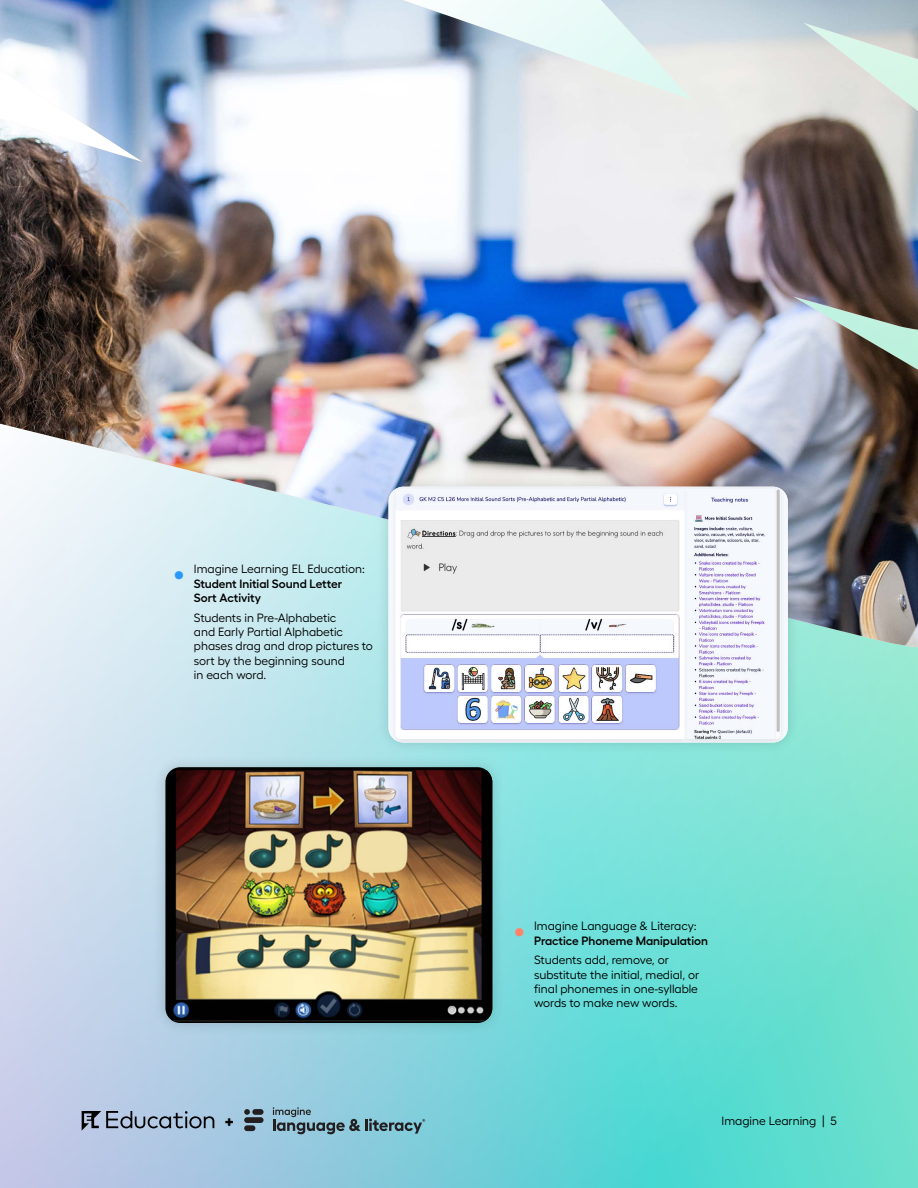
<style>
.page{position:relative;width:918px;height:1188px;background:#fff}
.page>*{position:absolute;margin:0;border:0;box-sizing:border-box;transform-origin:0 0}
.t1{font:800 15px "Hellix";color:#000}
.t2{font:12px/14.4px "Hellix";color:#000}
.t3{font:600 12px/14.4px "Hellix";color:#000}
.s1{font-weight:400;font-size:36px;color:#2a99ff}
.s2{font-weight:400}
.s3{font-weight:400;font-size:36px;color:#ff8366}
</style>
<div class="page">
<svg style="left:0;top:660px;width:918px;height:528px;background:#8fdbdd"></svg>
<img style="left:0;top:0;width:918px;height:647px">
<div style="left:375px;top:473px;width:426px;height:283px;background:#000;opacity:.15"></div>
<img style="left:389px;top:487px;width:399px;height:255px">
<div style="left:152px;top:754px;width:353px;height:282px;background:#000;opacity:.15"></div>
<div style="left:165px;top:767px;width:327px;height:256px;background:#000101;border-radius:15px"></div>
<img style="left:171px;top:770px;width:321px;height:252px">
<svg style="left:273px;top:1107px;width:152px;height:27px;background:#76a5b3"></svg>
<div style="left:244px;top:1117px;width:20px;height:6px;background:#231f20;border-radius:3px"></div>
<div style="left:244px;top:1125px;width:11px;height:6px;background:#231f20;border-radius:3px"></div>
<div style="left:252px;top:1109px;width:12px;height:6px;background:#231f20;border-radius:3px"></div>
<svg style="left:244px;top:1109px;width:6px;height:6px"></svg>
<svg style="left:82px;top:1111px;width:132px;height:20px;background:#8496aa"></svg>
<p class="t3" style="left:194px;top:561px;width:173px;text-indent:-20px"><span class="s1">•</span> <span class="s2">Imagine Learning EL Education:<br></span>Student Initial Sound Letter<br>Sort Activity</p>
<p class="t2" style="left:194px;top:609px;width:180px">Students in Pre-Alphabetic<br>and Early Partial Alphabetic phases drag and drop pictures to sort by the beginning sound<br>in each word.</p>
<p class="t3" style="left:534px;top:918px;width:175px;text-indent:-20px"><span class="s3">•</span> <span class="s2">Imagine Language &amp; Literacy:<br></span>Practice Phoneme Manipulation</p>
<p class="t2" style="left:534px;top:952px;width:167px">Students add, remove, or substitute the initial, medial, or final phonemes in one-syllable words to make new words.</p>
<p class="t1" style="left:225px;top:1109px;width:10px">+</p>
<p class="t2" style="left:722px;top:1112px;width:117px">Imagine Learning | 5</p>
</div>
